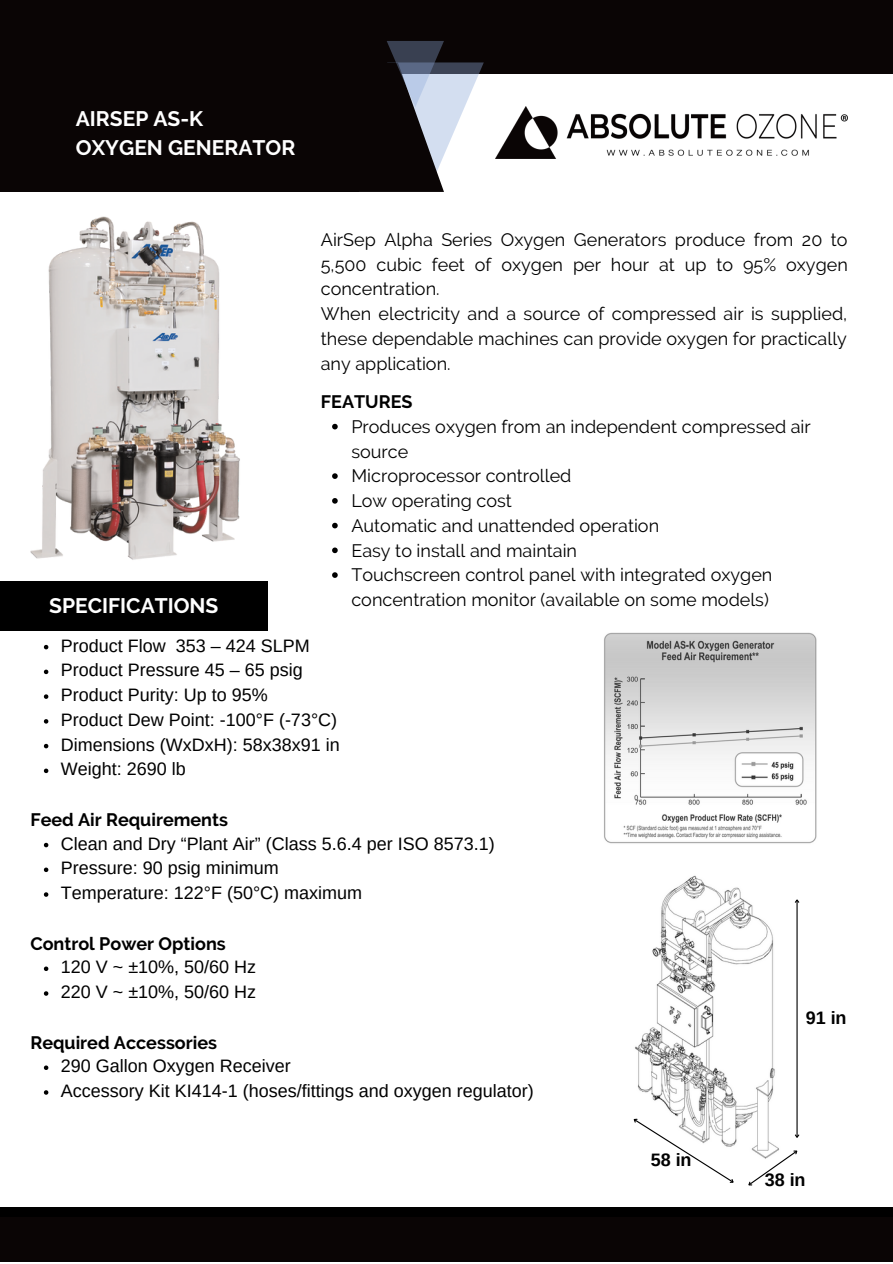
<style>
.page{position:relative;width:893px;height:1264px;background:#fff}
.page>*{position:absolute;margin:0;border:0;box-sizing:border-box;transform-origin:0 0}
.t1{font:700 21px/29.2px "Raleway";color:#fff}
.t2{font:18px/24.8px "Raleway";color:#000}
.t3{font:18px/24.8px "Arimo";color:#000}
.t4{font:700 18px "Raleway";color:#000}
.t5{font:700 18px "Arimo";color:#000}
</style>
<div class="page">
<div style="left:0;top:1207px;width:892px;height:25px;background:#000"></div>
<div style="left:0;top:1217px;width:892px;height:45px;background:#0a0505"></div>
<div style="left:0;top:0;width:892px;height:175px;background:#0a0505"></div>
<div style="left:374px;top:74px;width:518px;height:117px;background:#fff"></div>
<div style="left:0;top:63px;width:359px;height:129px;background:#0a0505"></div>
<svg style="left:359px;top:41px;width:124px;height:151px"></svg>
<img style="left:495px;top:107px;width:352px;height:52px">
<div style="left:0;top:581px;width:268px;height:50px;background:#000"></div>
<img style="left:30px;top:216px;width:210px;height:344px">
<svg style="left:44px;top:645px;width:4px;height:4px"></svg>
<svg style="left:44px;top:669px;width:4px;height:5px"></svg>
<svg style="left:44px;top:694px;width:4px;height:5px"></svg>
<svg style="left:44px;top:719px;width:4px;height:4px"></svg>
<svg style="left:44px;top:743px;width:4px;height:5px"></svg>
<svg style="left:44px;top:768px;width:4px;height:5px"></svg>
<svg style="left:44px;top:842px;width:4px;height:5px"></svg>
<svg style="left:44px;top:867px;width:4px;height:5px"></svg>
<svg style="left:44px;top:892px;width:4px;height:4px"></svg>
<svg style="left:44px;top:966px;width:4px;height:5px"></svg>
<svg style="left:44px;top:991px;width:4px;height:4px"></svg>
<svg style="left:44px;top:1065px;width:4px;height:4px"></svg>
<svg style="left:44px;top:1090px;width:4px;height:4px"></svg>
<img style="left:635px;top:875px;width:142px;height:272px">
<hr style="left:796px;top:900px;width:1px;height:237px;background:#000">
<svg style="left:795px;top:1133px;width:5px;height:5px"></svg>
<svg style="left:794px;top:899px;width:6px;height:4px"></svg>
<svg style="left:748px;top:1147px;width:50px;height:39px"></svg>
<svg style="left:633px;top:1115px;width:103px;height:68px"></svg>
<svg style="left:332px;top:424px;width:6px;height:5px"></svg>
<svg style="left:332px;top:473px;width:6px;height:6px"></svg>
<svg style="left:332px;top:498px;width:6px;height:5px"></svg>
<svg style="left:332px;top:523px;width:6px;height:5px"></svg>
<svg style="left:332px;top:547px;width:6px;height:6px"></svg>
<svg style="left:332px;top:572px;width:6px;height:6px"></svg>
<img style="left:604px;top:632px;width:213px;height:212px">
<p class="t1" style="left:76px;top:104px;width:221px">AIRSEP AS-K<br>OXYGEN GENERATOR</p>
<p class="t2" style="left:321px;top:227px;width:528px">AirSep Alpha Series Oxygen Generators produce from 20 to 5,500 cubic feet of oxygen per hour at up to 95% oxygen concentration.<br>When electricity and a source of compressed air is supplied, these dependable machines can provide oxygen for practically any application.</p>
<p class="t4" style="left:321px;top:391px;width:93px">FEATURES</p>
<p class="t1" style="left:49px;top:591px;width:171px">SPECIFICATIONS</p>
<p class="t3" style="left:61px;top:633px;width:280px">Product Flow 353 – 424 SLPM<br>Product Pressure 45 – 65 psig<br>Product Purity: Up to 95%<br>Product Dew Point: -100°F (-73°C)<br>Dimensions (WxDxH): 58x38x91 in<br>Weight: 2690 lb</p>
<p class="t2" style="left:351px;top:414px;width:461px">Produces oxygen from an independent compressed air source<br>Microprocessor controlled<br>Low operating cost<br>Automatic and unattended operation<br>Easy to install and maintain<br>Touchscreen control panel with integrated oxygen concentration monitor (available on some models)</p>
<p class="t4" style="left:30px;top:809px;width:199px">Feed Air Requirements</p>
<p class="t3" style="left:61px;top:831px;width:435px">Clean and Dry “Plant Air” (Class 5.6.4 per ISO 8573.1)<br>Pressure: 90 psig minimum<br>Temperature: 122°F (50°C) maximum</p>
<p class="t4" style="left:30px;top:932px;width:197px">Control Power Options</p>
<p class="t3" style="left:61px;top:954px;width:197px">120 V ~ ±10%, 50/60 Hz<br>220 V ~ ±10%, 50/60 Hz</p>
<p class="t4" style="left:30px;top:1031px;width:188px">Required Accessories</p>
<p class="t3" style="left:61px;top:1053px;width:474px">290 Gallon Oxygen Receiver<br>Accessory Kit KI414-1 (hoses/fittings and oxygen regulator)</p>
<p class="t5" style="left:650px;top:1149px;width:42px">58 in</p>
<p class="t5" style="left:805px;top:1007px;width:42px">91 in</p>
<p class="t5" style="left:764px;top:1169px;width:42px">38 in</p>
</div>
